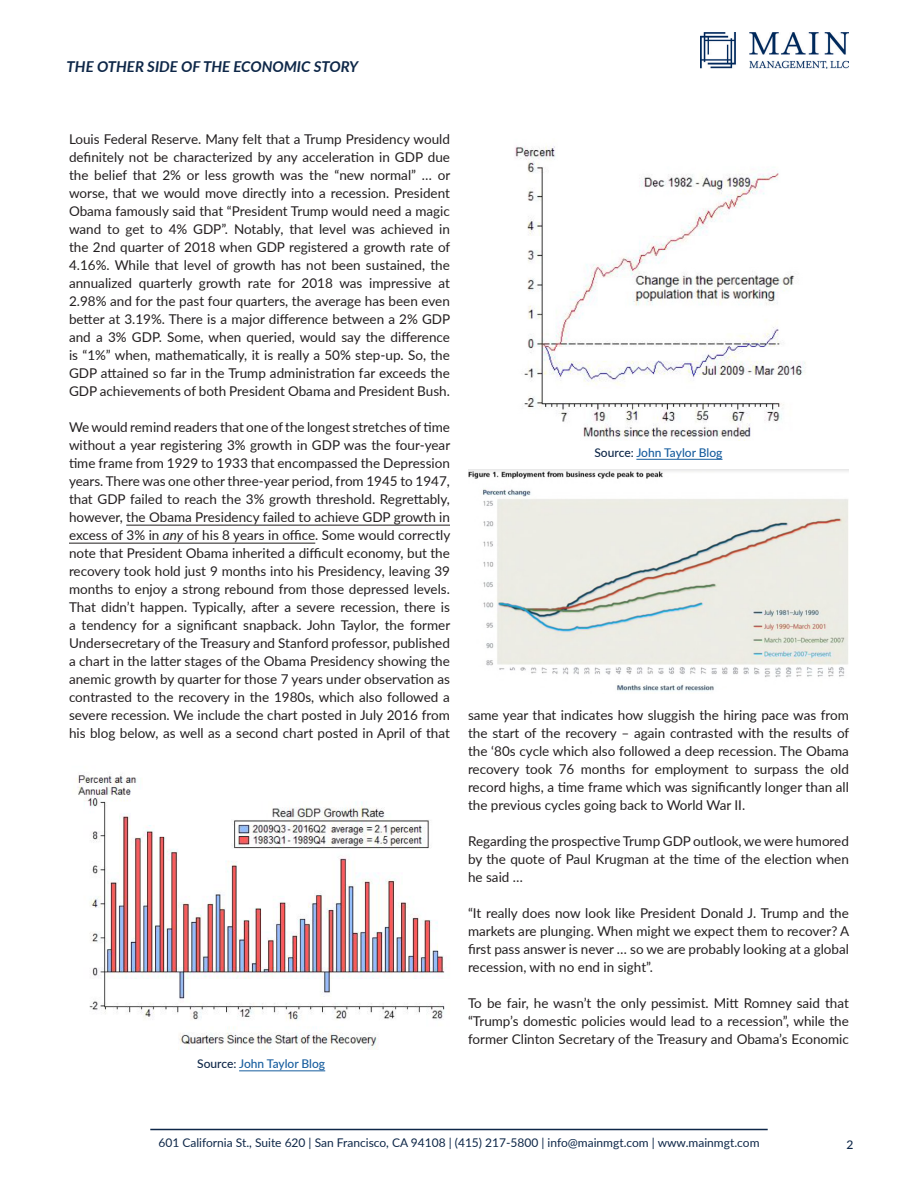
<style>
.page{position:relative;width:918px;height:1188px;background:#fff}
.page>*{position:absolute;margin:0;border:0;box-sizing:border-box;transform-origin:0 0}
.t1{font:italic 700 15px "Lato";color:#0e2748}
.Subheading{font:13.5px/18px "Lato";color:#231f20;text-align:justify}
.t2{font:12px "Lato";color:#0e2748}
._9pt_Body{font:500 12px "Lato";color:#175d9e}
.t3{font:500 12px "Lato";color:#0e2748}
.s1{font-style:italic}
.s2{color:#0e2748}
</style>
<div class="page">
<hr style="left:150px;top:1129px;width:618px;height:1px;background:#0e2748">
<img style="left:700px;top:32px;width:149px;height:37px">
<hr style="left:126px;top:525px;width:324px;height:1px;background:#231f20">
<hr style="left:69px;top:543px;width:246px;height:1px;background:#231f20">
<img style="left:76px;top:775px;width:371px;height:274px">
<img style="left:515px;top:146px;width:291px;height:295px">
<img style="left:468px;top:470px;width:381px;height:222px">
<hr style="left:239px;top:1071px;width:86px;height:1px;background:#175d9e">
<hr style="left:636px;top:459px;width:87px;height:1px;background:#175d9e">
<p class="t1" style="left:67px;top:56px;width:293px">THE OTHER SIDE OF THE ECONOMIC STORY</p>
<p class="Subheading" style="left:69px;top:130px;width:383px">Louis Federal Reserve. Many felt that a Trump Presidency would definitely not be characterized by any acceleration in GDP due the belief that 2% or less growth was the “new normal” … or worse, that we would move directly into a recession. President Obama famously said that “President Trump would need a magic wand to get to 4% GDP”. Notably, that level was achieved in the 2nd quarter of 2018 when GDP registered a growth rate of 4.16%. While that level of growth has not been sustained, the annualized quarterly growth rate for 2018 was impressive at 2.98% and for the past four quarters, the average has been even better at 3.19%. There is a major difference between a 2% GDP and a 3% GDP. Some, when queried, would say the difference is “1%” when, mathematically, it is really a 50% step-up. So, the GDP attained so far in the Trump administration far exceeds the GDP achievements of both President Obama and President Bush.</p>
<p class="Subheading" style="left:69px;top:418px;width:383px">We would remind readers that one of the longest stretches of time without a year registering 3% growth in GDP was the four-year time frame from 1929 to 1933 that encompassed the Depression years. There was one other three-year period, from 1945 to 1947, that GDP failed to reach the 3% growth threshold. Regrettably, however, the Obama Presidency failed to achieve GDP growth in excess of 3% in <span class="s1">any</span> of his 8 years in office. Some would correctly note that President Obama inherited a difficult economy, but the recovery took hold just 9 months into his Presidency, leaving 39 months to enjoy a strong rebound from those depressed levels.<br>That didn’t happen. Typically, after a severe recession, there is a tendency for a significant snapback. John Taylor, the former Undersecretary of the Treasury and Stanford professor, published a chart in the latter stages of the Obama Presidency showing the anemic growth by quarter for those 7 years under observation as contrasted to the recovery in the 1980s, which also followed a severe recession. We include the chart posted in July 2016 from his blog below, as well as a second chart posted in April of that</p>
<p class="_9pt_Body" style="left:197px;top:1055px;width:130px"><span class="s2">Source:</span> John Taylor Blog</p>
<p class="_9pt_Body" style="left:594px;top:444px;width:130px"><span class="s2">Source:</span> John Taylor Blog</p>
<p class="Subheading" style="left:468px;top:706px;width:383px">same year that indicates how sluggish the hiring pace was from the start of the recovery – again contrasted with the results of the ‘80s cycle which also followed a deep recession. The Obama recovery took 76 months for employment to surpass the old record highs, a time frame which was significantly longer than all the previous cycles going back to World War II.</p>
<p class="Subheading" style="left:468px;top:832px;width:382px">Regarding the prospective Trump GDP outlook, we were humored by the quote of Paul Krugman at the time of the election when he said …</p>
<p class="Subheading" style="left:468px;top:904px;width:383px">“It really does now look like President Donald J. Trump and the markets are plunging. When might we expect them to recover? A first pass answer is never … so we are probably looking at a global recession, with no end in sight”.</p>
<p class="Subheading" style="left:468px;top:994px;width:382px">To be fair, he wasn’t the only pessimist. Mitt Romney said that “Trump’s domestic policies would lead to a recession”, while the former Clinton Secretary of the Treasury and Obama’s Economic</p>
<p class="t2" style="left:158px;top:1134px;width:603px">601 California St., Suite 620 | San Francisco, CA 94108 | (415) 217-5800 | info@mainmgt.com | www.mainmgt.com</p>
<p class="t3" style="left:847px;top:1136px;width:8px">2</p>
</div>
